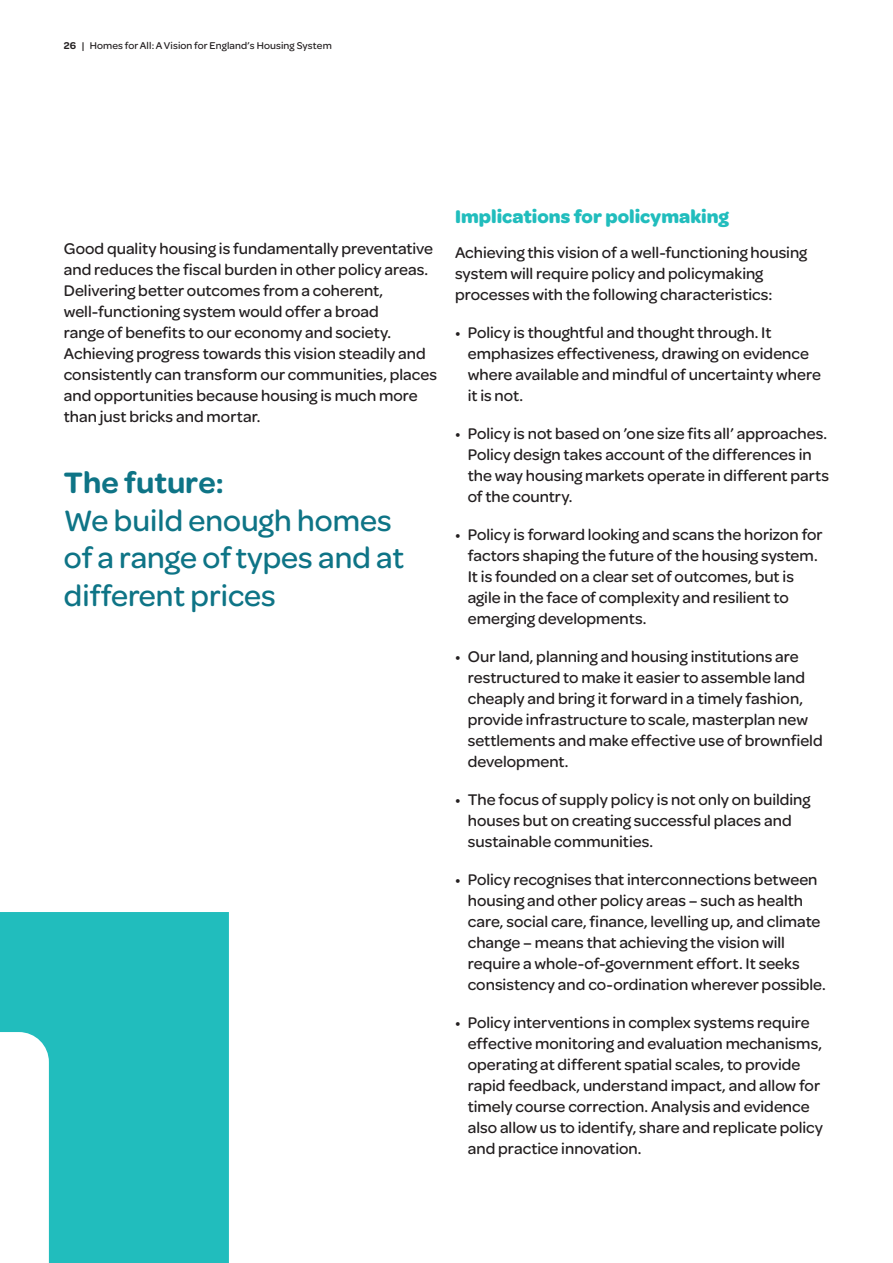
<style>
.page{position:relative;width:893px;height:1263px;background:#fff}
.page>*{position:absolute;margin:0;border:0;box-sizing:border-box;transform-origin:0 0}
.t1{font:500 31.5px/37.5px "Omnes";color:#0e7486}
.t2{font:600 31.5px "Omnes";color:#0e7486}
.t3{font:700 19.5px "Omnes";color:#21bdbd}
.t4{font:500 16.5px/21px "Omnes";color:#231f20}
.t5{font:500 10.5px "Omnes";letter-spacing:.01em;color:#231f20}
.s1{font-weight:600}
</style>
<div class="page">
<svg style="left:0;top:912px;width:229px;height:351px;background:#3fc6c6"></svg>
<p class="t5" style="left:64px;top:39px;width:269px"><span class="s1">26</span> | Homes for All: A Vision for England’s Housing System</p>
<p class="t3" style="left:455px;top:205px;width:275px">Implications for policymaking</p>
<p class="t4" style="left:64px;top:237px;width:375px">Good quality housing is fundamentally preventative and reduces the fiscal burden in other policy areas.<br>Delivering better outcomes from a coherent, well-functioning system would offer a broad<br>range of benefits to our economy and society.<br>Achieving progress towards this vision steadily and consistently can transform our communities, places and opportunities because housing is much more than just bricks and mortar.</p>
<p class="t4" style="left:455px;top:241px;width:354px">Achieving this vision of a well-functioning housing system will require policy and policymaking processes with the following characteristics:</p>
<p class="t4" style="left:468px;top:321px;width:355px;text-indent:-13px">• Policy is thoughtful and thought through. It emphasizes effectiveness, drawing on evidence where available and mindful of uncertainty where it is not.</p>
<p class="t4" style="left:468px;top:422px;width:363px;text-indent:-13px">• Policy is not based on ’one size fits all’ approaches.<br>Policy design takes account of the differences in the way housing markets operate in different parts of the country.</p>
<p class="t4" style="left:468px;top:523px;width:356px;text-indent:-13px">• Policy is forward looking and scans the horizon for factors shaping the future of the housing system.<br>It is founded on a clear set of outcomes, but is agile in the face of complexity and resilient to emerging developments.</p>
<p class="t4" style="left:468px;top:645px;width:356px;text-indent:-13px">• Our land, planning and housing institutions are restructured to make it easier to assemble land cheaply and bring it forward in a timely fashion, provide infrastructure to scale, masterplan new settlements and make effective use of brownfield development.</p>
<p class="t4" style="left:468px;top:788px;width:344px;text-indent:-13px">• The focus of supply policy is not only on building houses but on creating successful places and sustainable communities.</p>
<p class="t4" style="left:468px;top:868px;width:360px;text-indent:-13px">• Policy recognises that interconnections between housing and other policy areas – such as health care, social care, finance, levelling up, and climate change – means that achieving the vision will require a whole-of-government effort. It seeks consistency and co-ordination wherever possible.</p>
<p class="t4" style="left:468px;top:1011px;width:357px;text-indent:-13px">• Policy interventions in complex systems require effective monitoring and evaluation mechanisms, operating at different spatial scales, to provide rapid feedback, understand impact, and allow for timely course correction. Analysis and evidence also allow us to identify, share and replicate policy and practice innovation.</p>
<h1 class="t2" style="left:64px;top:465px;width:161px">The future:</h1>
<h1 class="t1" style="left:64px;top:500px;width:342px">We build enough homes of a range of types and at different prices</h1>
</div>
